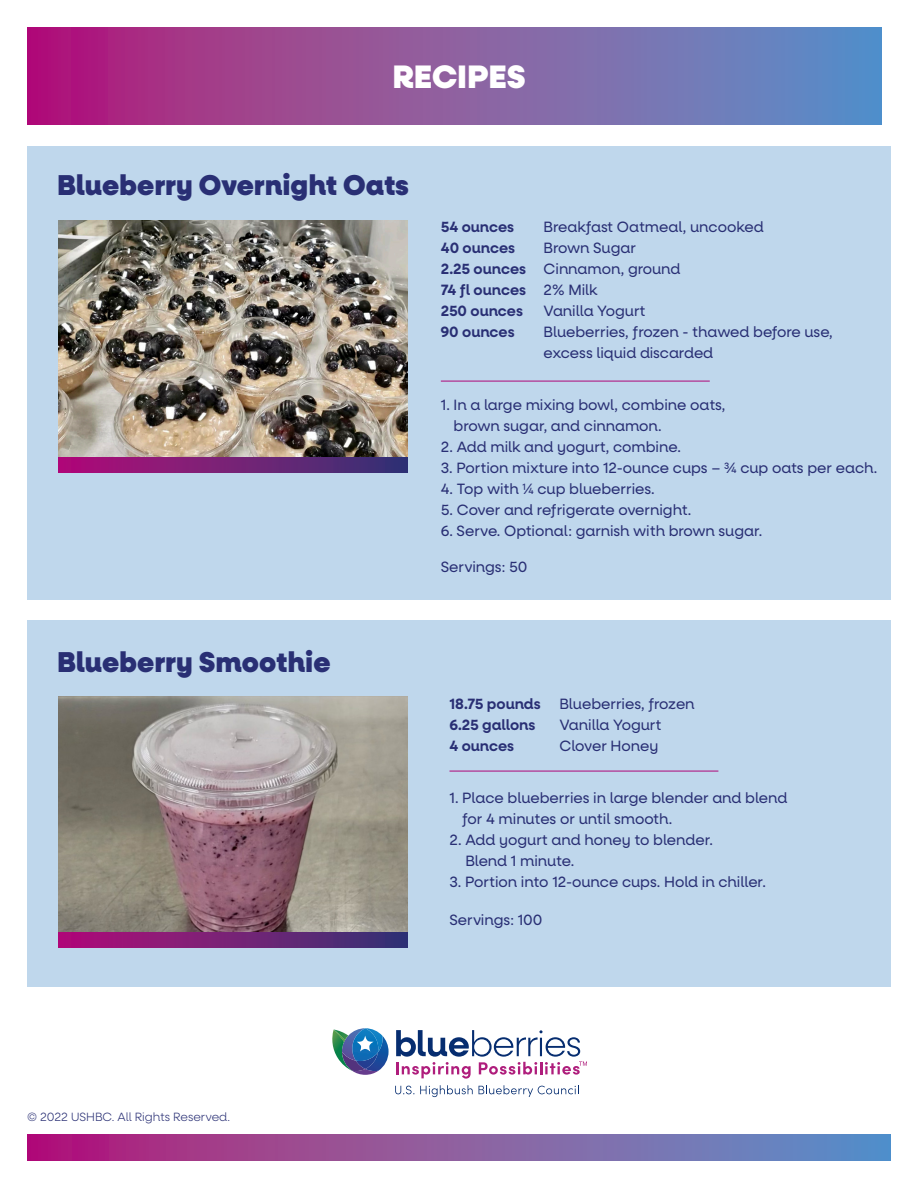
<style>
.page{position:relative;width:918px;height:1188px;background:#fff}
.page>*{position:absolute;margin:0;border:0;box-sizing:border-box;transform-origin:0 0}
.t1{font:900 32.55px "Neulis Alt";color:#fff}
.t2{font:900 28.8px "Neulis Alt";color:#292f74}
.t3{font:15px/21px "Neulis Alt";color:#292f74}
.t4{font:600 15px/21px "Neulis Alt";color:#292f74}
.t5{font:300 12px "Neulis Alt";color:#292f74}
</style>
<div class="page">
<div style="left:27px;top:146px;width:864px;height:453px;background:#bfd7ec"></div>
<div style="left:27px;top:620px;width:864px;height:367px;background:#bfd7ec"></div>
<img style="left:58px;top:221px;width:349px;height:236px">
<img style="left:58px;top:697px;width:349px;height:235px">
<svg style="left:27px;top:27px;width:854px;height:97px;background:#8a5aa0"></svg>
<hr style="left:441px;top:381px;width:269px;height:1px;background:#af0678">
<hr style="left:449px;top:771px;width:269px;height:1px;background:#af0678">
<svg style="left:58px;top:457px;width:349px;height:15px;background:#732076"></svg>
<div style="left:58px;top:932px;width:349px;height:16px;background:linear-gradient(to right,#b40c78,#353474)"></div>
<svg style="left:332px;top:1028px;width:57px;height:47px"></svg>
<svg style="left:395px;top:1086px;width:19px;height:8px"></svg>
<svg style="left:420px;top:1085px;width:53px;height:12px"></svg>
<svg style="left:479px;top:1085px;width:100px;height:12px"></svg>
<svg style="left:396px;top:1030px;width:191px;height:49px"></svg>
<svg style="left:27px;top:1134px;width:864px;height:27px;background:#8a5aa0"></svg>
<p class="t1" style="left:392px;top:57px;width:135px">RECIPES</p>
<p class="t2" style="left:57px;top:168px;width:353px">Blueberry Overnight Oats</p>
<p class="t2" style="left:57px;top:644px;width:275px">Blueberry Smoothie</p>
<p class="t4" style="left:441px;top:217px;width:75px">54 ounces</p>
<p class="t4" style="left:441px;top:238px;width:87px">40 ounces<br>2.25 ounces</p>
<p class="t4" style="left:441px;top:280px;width:87px">74 fl ounces</p>
<p class="t4" style="left:441px;top:301px;width:84px">250 ounces</p>
<p class="t4" style="left:441px;top:322px;width:75px">90 ounces</p>
<p class="t3" style="left:544px;top:217px;width:222px">Breakfast Oatmeal, uncooked</p>
<p class="t3" style="left:544px;top:238px;width:94px">Brown Sugar</p>
<p class="t3" style="left:544px;top:259px;width:138px">Cinnamon, ground</p>
<p class="t3" style="left:544px;top:280px;width:55px">2% Milk</p>
<p class="t3" style="left:544px;top:301px;width:103px">Vanilla Yogurt</p>
<p class="t3" style="left:544px;top:322px;width:291px">Blueberries, frozen - thawed before use, excess liquid discarded</p>
<p class="t3" style="left:454px;top:395px;width:273px;text-indent:-13px">1. In a large mixing bowl, combine oats, brown sugar, and cinnamon.</p>
<p class="t3" style="left:441px;top:437px;width:242px">2. Add milk and yogurt, combine.</p>
<p class="t3" style="left:441px;top:458px;width:438px">3. Portion mixture into 12-ounce cups – ¾ cup oats per each.</p>
<p class="t3" style="left:441px;top:479px;width:215px">4. Top with ¼ cup blueberries.</p>
<p class="t3" style="left:441px;top:500px;width:252px">5. Cover and refrigerate overnight.</p>
<p class="t3" style="left:441px;top:521px;width:323px">6. Serve. Optional: garnish with brown sugar.</p>
<p class="t3" style="left:441px;top:557px;width:88px">Servings: 50</p>
<p class="t4" style="left:449px;top:693px;width:93px">18.75 pounds<br>6.25 gallons<br>4 ounces</p>
<p class="t3" style="left:560px;top:693px;width:137px">Blueberries, frozen</p>
<p class="t3" style="left:560px;top:714px;width:103px">Vanilla Yogurt</p>
<p class="t3" style="left:560px;top:735px;width:100px">Clover Honey</p>
<p class="t3" style="left:462px;top:788px;width:327px;text-indent:-13px">1. Place blueberries in large blender and blend for 4 minutes or until smooth.</p>
<p class="t3" style="left:465px;top:830px;width:249px;text-indent:-16px">2. Add yogurt and honey to blender.<br>Blend 1 minute.</p>
<p class="t3" style="left:449px;top:872px;width:318px">3. Portion into 12-ounce cups. Hold in chiller.</p>
<p class="t3" style="left:449px;top:910px;width:95px">Servings: 100</p>
<p class="t5" style="left:27px;top:1111px;width:205px">© 2022 USHBC. All Rights Reserved.</p>
</div>
